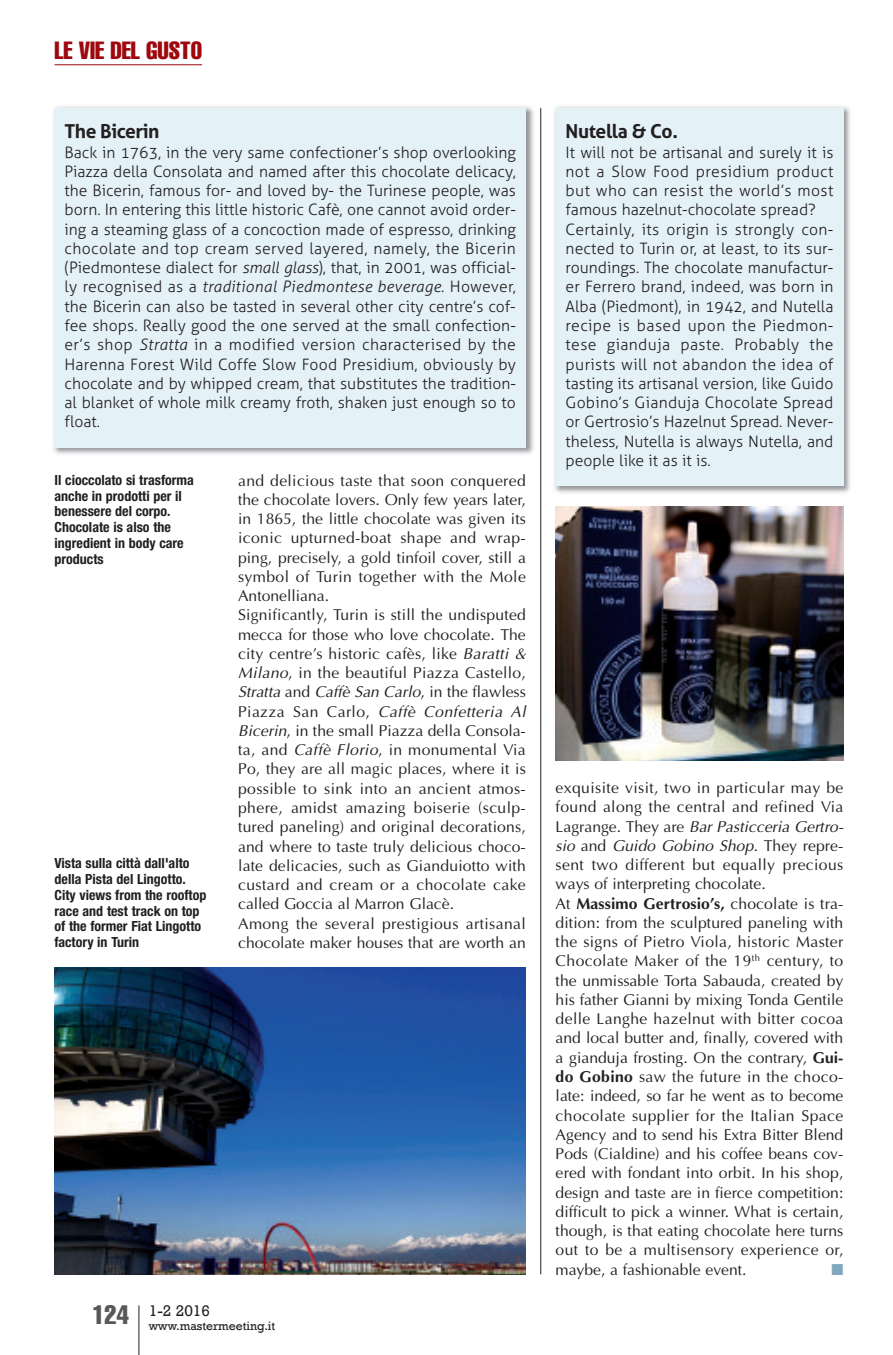
<style>
.page{position:relative;width:893px;height:1355px;background:#fff}
.page>*{position:absolute;margin:0;border:0;box-sizing:border-box;transform-origin:0 0}
.t1{font:extra-condensed 24.5px "Helvetica";color:#9d070d}
.t2{font:700 19.25px "Aller";letter-spacing:-.025em;color:#231f20}
.t3{font:15.75px/19.2px "Optima";letter-spacing:.01em;color:#231f20}
.t4{font:300 15.75px/19.2px "Aller";color:#231f20}
.t5{font:15.75px "Rockwell";color:#231f20}
.t6{font:15.75px "Zapf Dingbats";color:#7fa8bc}
.t7{font:700 condensed 14px/15.8px "Helvetica Neue";color:#231f20}
.t8{font:12.25px "Rockwell";color:#231f20}
.s1{font-style:italic}
.s2{font-weight:700}
</style>
<div class="page">
<hr style="left:138px;top:1305px;width:1px;height:49px;background:#231f20">
<hr style="left:55px;top:64px;width:147px;height:1px;background:#9d070d">
<hr style="left:540px;top:108px;width:1px;height:1166px;background:#231f20">
<img style="left:554px;top:106px;width:296px;height:387px">
<div style="left:556px;top:108px;width:287px;height:377px;background:#e4f2f8"></div>
<img style="left:53px;top:106px;width:481px;height:348px">
<div style="left:55px;top:108px;width:471px;height:339px;background:#e4f2f8"></div>
<img style="left:55px;top:967px;width:471px;height:307px">
<img style="left:556px;top:506px;width:287px;height:254px">
<h1 class="t1" style="left:55px;top:42px;width:149px">LE VIE DEL GUSTO</h1>
<p class="t2" style="left:64px;top:120px;width:97px">The Bicerin</p>
<p class="t4" style="left:64px;top:143px;width:453px;text-align:justify">Back in 1763, in the very same confectioner’s shop overlooking Piazza della Consolata and named after this chocolate delicacy, the Bicerin, famous for- and loved by- the Turinese people, was born. In entering this little historic Cafè, one cannot avoid order&shy;ing a steaming glass of a concoction made of espresso, drinking chocolate and top cream served layered, namely, the Bicerin (Piedmontese dialect for <span class="s1">small glass</span>), that, in 2001, was official&shy;ly recognised as a <span class="s1">traditional Piedmontese beverage</span>. However, the Bicerin can also be tasted in several other city centre’s cof&shy;fee shops. Really good the one served at the small confection&shy;er’s shop <span class="s1">Stratta</span> in a modified version characterised by the Harenna Forest Wild Coffe Slow Food Presidium, obviously by chocolate and by whipped cream, that substitutes the tradition&shy;al blanket of whole milk creamy froth, shaken just enough so to float.</p>
<p class="t7" style="left:55px;top:473px;width:141px">Il cioccolato si trasforma anche in prodotti per il benessere del corpo.<br>Chocolate is also the ingredient in body care products</p>
<p class="t7" style="left:55px;top:856px;width:153px">Vista sulla città dall'alto della Pista del Lingotto.<br>City views from the rooftop race and test track on top of the former Fiat Lingotto factory in Turin</p>
<p class="t3" style="left:238px;top:470px;width:289px">and delicious taste that soon conquered the chocolate lovers. Only few years later, in 1865, the little chocolate was given its iconic upturned-boat shape and wrap&shy;ping, precisely, a gold tinfoil cover, still a symbol of Turin together with the Mole Antonelliana.<br>Significantly, Turin is still the undisputed mecca for those who love chocolate. The city centre’s historic cafès, like <span class="s1">Baratti &amp; Milano</span>, in the beautiful Piazza Castello, <span class="s1">Stratta</span> and <span class="s1">Caffè San Carlo</span>, in the flawless Piazza San Carlo, <span class="s1">Caffè Confetteria Al Bicerin</span>, in the small Piazza della Consola&shy;ta, and <span class="s1">Caffè Florio</span>, in monumental Via Po, they are all magic places, where it is possible to sink into an ancient atmos&shy;phere, amidst amazing boiserie (sculp&shy;tured paneling) and original decorations, and where to taste truly delicious choco&shy;late delicacies, such as Gianduiotto with custard and cream or a chocolate cake called Goccia al Marron Glacè.<br>Among the several prestigious artisanal chocolate maker houses that are worth an</p>
<p class="t8" style="left:92px;top:1318px;width:184px"><sup>124</sup> www.mastermeeting.it</p>
<p class="t5" style="left:149px;top:1300px;width:63px">1-2 2016</p>
<p class="t2" style="left:566px;top:120px;width:114px">Nutella &amp; Co.</p>
<p class="t4" style="left:566px;top:143px;width:269px">It will not be artisanal and surely it is not a Slow Food presidium product but who can resist the world’s most famous hazelnut-chocolate spread?<br>Certainly, its origin is strongly con&shy;nected to Turin or, at least, to its sur&shy;roundings. The chocolate manufactur&shy;er Ferrero brand, indeed, was born in Alba (Piedmont), in 1942, and Nutella recipe is based upon the Piedmon&shy;tese gianduja paste. Probably the purists will not abandon the idea of tasting its artisanal version, like Guido Gobino’s Gianduja Chocolate Spread or Gertrosio’s Hazelnut Spread. Never&shy;theless, Nutella is always Nutella, and people like it as it is.</p>
<p class="t3" style="left:556px;top:778px;width:289px">exquisite visit, two in particular may be found along the central and refined Via Lagrange. They are <span class="s1">Bar Pasticceria Gertro&shy;sio</span> and <span class="s1">Guido Gobino Shop</span>. They repre&shy;sent two different but equally precious ways of interpreting chocolate.<br>At <span class="s2">Massimo Gertrosio’s,</span> chocolate is tra&shy;dition: from the sculptured paneling with the signs of Pietro Viola, historic Master Chocolate Maker of the 19<sup>th</sup> century, to the unmissable Torta Sabauda, created by his father Gianni by mixing Tonda Gentile delle Langhe hazelnut with bitter cocoa and local butter and, finally, covered with a gianduja frosting. On the contrary, <span class="s2">Gui&shy;do Gobino</span> saw the future in the choco&shy;late: indeed, so far he went as to become chocolate supplier for the Italian Space Agency and to send his Extra Bitter Blend Pods (Cialdine) and his coffee beans cov&shy;ered with fondant into orbit. In his shop, design and taste are in fierce competition: difficult to pick a winner. What is certain, though, is that eating chocolate here turns out to be a multisensory experience or, maybe, a fashionable event.</p>
<p class="t6" style="left:831px;top:1259px;width:13px">■</p>
</div>
